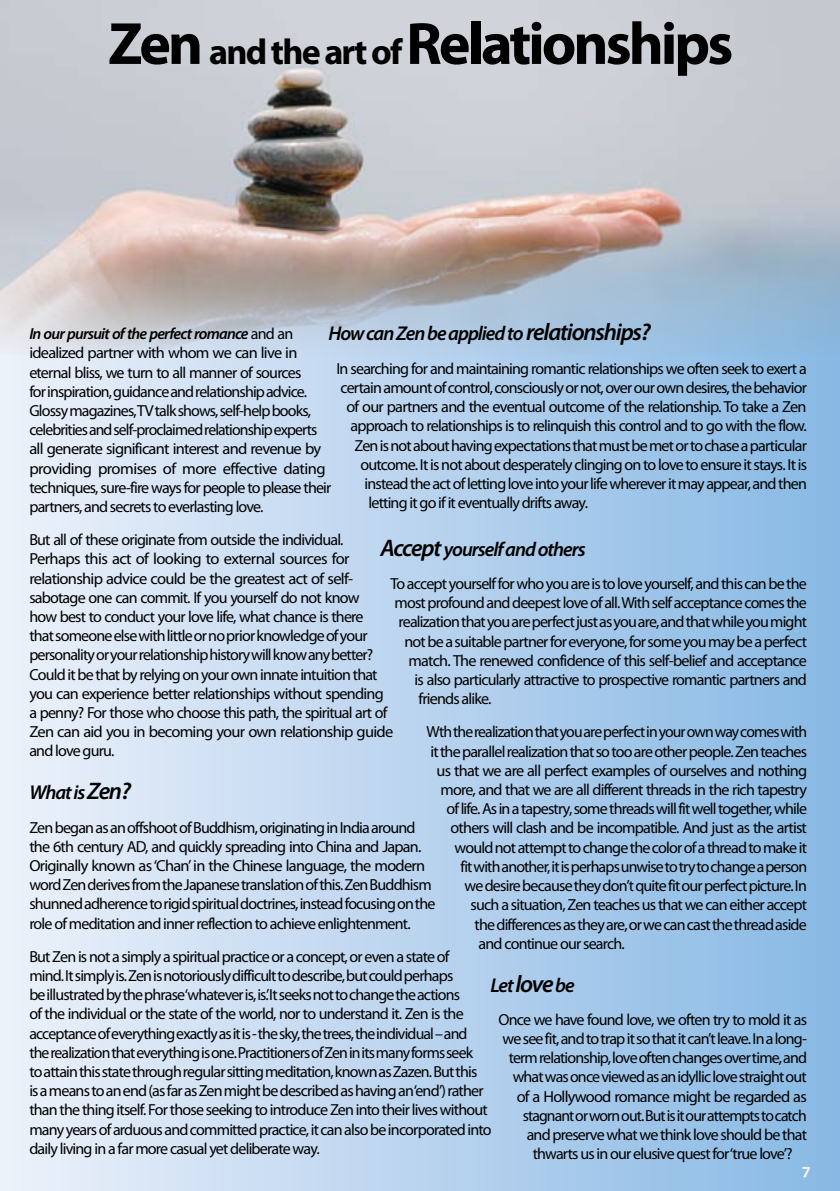
<style>
.page{position:relative;width:840px;height:1191px;background:#fff}
.page>*{position:absolute;margin:0;border:0;box-sizing:border-box;transform-origin:0 0}
.t1{font:700 60px "Myriad Pro";letter-spacing:-.05em;color:#000}
.t2{font:italic 600 20px "Myriad Pro";letter-spacing:-.05em;color:#000}
.t3{font:16px/19.2px "Myriad Pro";letter-spacing:-.05em;color:#000}
.t4{font:700 16px "Myriad Pro";color:#fff}
.s1{font-size:36px}
.s2{font-size:24px}
.s3{font-weight:600;font-style:italic}
</style>
<div class="page">
<div style="left:0;top:0;width:839px;height:1191px;background:linear-gradient(to right,#ecf1fa,#87b8e4)"></div>
<img style="left:0;top:0;width:839px;height:354px">
<h1 class="t1" style="left:108px;top:5px;width:626px">Zen <span class="s1">and the art of</span> Relationships</h1>
<p class="t2" style="left:328px;top:321px;width:324px">How can Zen be applied to <span class="s2">relationships?</span></p>
<p class="t3" style="left:336px;top:358px;width:472px">In searching for and maintaining romantic relationships we often seek to exert a</p>
<p class="t3" style="left:340px;top:378px;width:467px">certain amount of control, consciously or not, over our own desires, the behavior</p>
<p class="t3" style="left:346px;top:397px;width:461px">of our partners and the eventual outcome of the relationship. To take a Zen</p>
<p class="t3" style="left:350px;top:416px;width:457px">approach to relationships is to relinquish this control and to go with the flow.</p>
<p class="t3" style="left:354px;top:435px;width:453px">Zen is not about having expectations that must be met or to chase a particular</p>
<p class="t3" style="left:360px;top:454px;width:448px">outcome. It is not about desperately clinging on to love to ensure it stays. It is</p>
<p class="t3" style="left:364px;top:474px;width:443px">instead the act of letting love into your life wherever it may appear, and then</p>
<p class="t3" style="left:368px;top:493px;width:221px">letting it go if it eventually drifts away.</p>
<p class="t2" style="left:380px;top:536px;width:206px"><span class="s2">Accept</span> yourself and others</p>
<p class="t3" style="left:390px;top:574px;width:417px">To accept yourself for who you are is to love yourself, and this can be the</p>
<p class="t3" style="left:394px;top:593px;width:414px">most profound and deepest love of all. With self acceptance comes the</p>
<p class="t3" style="left:398px;top:612px;width:410px">realization that you are perfect just as you are, and that while you might</p>
<p class="t3" style="left:404px;top:631px;width:404px">not be a suitable partner for everyone, for some you may be a perfect</p>
<p class="t3" style="left:408px;top:650px;width:400px">match. The renewed confidence of this self-belief and acceptance</p>
<p class="t3" style="left:414px;top:670px;width:393px">is also particularly attractive to prospective romantic partners and</p>
<p class="t3" style="left:418px;top:689px;width:74px">friends alike.</p>
<p class="t3" style="left:426px;top:722px;width:382px">Wth the realization that you are perfect in your own way comes with</p>
<p class="t3" style="left:430px;top:741px;width:378px">it the parallel realization that so too are other people. Zen teaches</p>
<p class="t3" style="left:436px;top:760px;width:372px">us that we are all perfect examples of ourselves and nothing</p>
<p class="t3" style="left:440px;top:780px;width:368px">more, and that we are all different threads in the rich tapestry</p>
<p class="t3" style="left:446px;top:799px;width:362px">of life. As in a tapestry, some threads will fit well together, while</p>
<p class="t3" style="left:450px;top:818px;width:357px">others will clash and be incompatible. And just as the artist</p>
<p class="t3" style="left:454px;top:837px;width:353px">would not attempt to change the color of a thread to make it</p>
<p class="t3" style="left:460px;top:856px;width:348px">fit with another, it is perhaps unwise to try to change a person</p>
<p class="t3" style="left:464px;top:876px;width:344px">we desire because they don’t quite fit our perfect picture. In</p>
<p class="t3" style="left:470px;top:895px;width:338px">such a situation, Zen teaches us that we can either accept</p>
<p class="t3" style="left:474px;top:914px;width:333px">the differences as they are, or we can cast the thread aside</p>
<p class="t3" style="left:478px;top:933px;width:148px">and continue our search.</p>
<p class="t2" style="left:490px;top:972px;width:86px">Let <span class="s2">love</span> be</p>
<p class="t3" style="left:498px;top:1009px;width:310px">Once we have found love, we often try to mold it as</p>
<p class="t3" style="left:502px;top:1028px;width:306px">we see fit, and to trap it so that it can’t leave. In a long-</p>
<p class="t3" style="left:508px;top:1048px;width:300px">term relationship, love often changes over time, and</p>
<p class="t3" style="left:512px;top:1067px;width:295px">what was once viewed as an idyllic love straight out</p>
<p class="t3" style="left:516px;top:1086px;width:291px">of a Hollywood romance might be regarded as</p>
<p class="t3" style="left:522px;top:1105px;width:285px">stagnant or worn out. But is it our attempts to catch</p>
<p class="t3" style="left:526px;top:1124px;width:281px">and preserve what we think love should be that</p>
<p class="t3" style="left:532px;top:1144px;width:261px">thwarts us in our elusive quest for ‘true love’?</p>
<p class="t4" style="left:801px;top:1161px;width:10px">7</p>
<p class="t3" style="left:29px;top:324px;width:303px"><span class="s3">In our pursuit of the perfect romance</span> and an idealized partner with whom we can live in eternal bliss, we turn to all manner of sources<br>for inspiration, guidance and relationship advice.<br>Glossy magazines, TV talk shows, self-help books, celebrities and self-proclaimed relationship experts all generate significant interest and revenue by providing promises of more effective dating techniques, sure-fire ways for people to please their partners, and secrets to everlasting love.</p>
<p class="t3" style="left:29px;top:530px;width:365px">But all of these originate from outside the individual.<br>Perhaps this act of looking to external sources for relationship advice could be the greatest act of self&shy;sabotage one can commit. If you yourself do not know<br>how best to conduct your love life, what chance is there<br>that someone else with little or no prior knowledge of your personality or your relationship history will know any better?<br>Could it be that by relying on your own innate intuition that you can experience better relationships without spending a penny? For those who choose this path, the spiritual art of Zen can aid you in becoming your own relationship guide and love guru.</p>
<p class="t2" style="left:29px;top:780px;width:103px">What is <span class="s2">Zen?</span></p>
<p class="t3" style="left:29px;top:817px;width:407px">Zen began as an offshoot of Buddhism, originating in India around the 6th century AD, and quickly spreading into China and Japan.<br>Originally known as ‘Chan’ in the Chinese language, the modern word Zen derives from the Japanese translation of this. Zen Buddhism shunned adherence to rigid spiritual doctrines, instead focusing on the role of meditation and inner reflection to achieve enlightenment.</p>
<p class="t3" style="left:29px;top:946px;width:463px">But Zen is not a simply a spiritual practice or a concept, or even a state of<br>mind. It simply is. Zen is notoriously difficult to describe, but could perhaps<br>be illustrated by the phrase ‘whatever is, is.’It seeks not to change the actions<br>of the individual or the state of the world, nor to understand it. Zen is the acceptance of everything exactly as it is - the sky, the trees, the individual – and the realization that everything is one. Practitioners of Zen in its many forms seek<br>to attain this state through regular sitting meditation, known as Zazen. But this<br>is a means to an end (as far as Zen might be described as having an ‘end’) rather than the thing itself. For those seeking to introduce Zen into their lives without many years of arduous and committed practice, it can also be incorporated into daily living in a far more casual yet deliberate way.</p>
</div>
